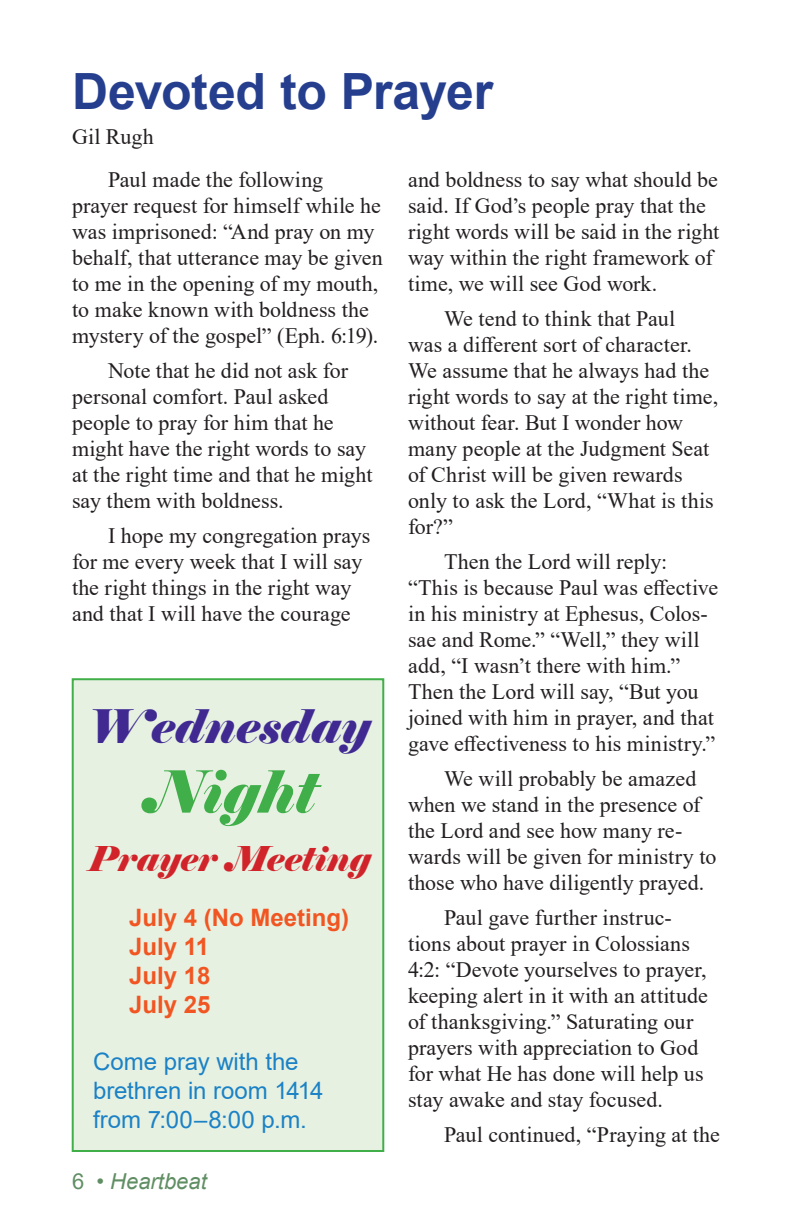
<style>
.page{position:relative;width:792px;height:1224px;background:#fff}
.page>*{position:absolute;margin:0;border:0;box-sizing:border-box;transform-origin:0 0}
.t1{font:italic 58px "Elephant";letter-spacing:-.01em;color:#40ae49}
.t2{font:700 50px "Arial";letter-spacing:-.005em;color:#253f8e}
.t3{font:italic 46px "Elephant";color:#402a92}
.t4{font:italic 34px "Elephant";letter-spacing:.005em;color:#d1232a}
.t5{font:24px/28.8px "Arial";letter-spacing:-.005em;color:#1b82c5}
.t6{font:700 24px "Arial";color:#f15622}
.Text{font:22px/26px "Times New Roman";color:#231f20}
.t7{font:italic 22px "Arial";color:#608e63}
.bulletin_text{font:22px "Times New Roman";letter-spacing:.005em;color:#231f20}
.s1{font-style:normal}
</style>
<div class="page">
<div style="left:72px;top:678px;width:312px;height:474px;background:#e7f1e2;border:2px solid #40ae49"></div>
<p class="t2" style="left:72px;top:57px;width:423px">Devoted to Prayer</p>
<p class="bulletin_text" style="left:72px;top:122px;width:83px">Gil Rugh</p>
<p class="Text" style="left:72px;top:166px;width:312px;text-indent:36px">Paul made the following prayer request for himself while he was imprisoned: “And pray on my behalf, that utterance may be given to me in the opening of my mouth, to make known with boldness the mystery of the gospel” (Eph. 6:19).</p>
<p class="Text" style="left:72px;top:357px;width:302px;text-indent:36px">Note that he did not ask for personal comfort. Paul asked people to pray for him that he might have the right words to say at the right time and that he might say them with boldness.</p>
<p class="Text" style="left:72px;top:522px;width:300px;text-indent:36px">I hope my congregation prays for me every week that I will say the right things in the right way and that I will have the courage</p>
<p class="Text" style="left:408px;top:166px;width:313px">and boldness to say what should be said. If God’s people pray that the right words will be said in the right way within the right framework of time, we will see God work.</p>
<p class="Text" style="left:408px;top:305px;width:312px;text-indent:36px">We tend to think that Paul<br>was a different sort of character.<br>We assume that he always had the right words to say at the right time, without fear. But I wonder how many people at the Judgment Seat of Christ will be given rewards only to ask the Lord, “What is this for?”</p>
<p class="Text" style="left:408px;top:548px;width:312px;text-indent:36px">Then the Lord will reply: “This is because Paul was effective in his ministry at Ephesus, Colos&shy;sae and Rome.” “Well,” they will add, “I wasn’t there with him.”<br>Then the Lord will say, “But you joined with him in prayer, and that gave effectiveness to his ministry.”</p>
<p class="Text" style="left:408px;top:765px;width:310px;text-indent:36px">We will probably be amazed when we stand in the presence of the Lord and see how many re&shy;wards will be given for ministry to those who have diligently prayed.</p>
<p class="Text" style="left:408px;top:904px;width:301px;text-indent:36px">Paul gave further instruc&shy;tions about prayer in Colossians<br>4:2: “Devote yourselves to prayer, keeping alert in it with an attitude of thanksgiving.” Saturating our prayers with appreciation to God for what He has done will help us stay awake and stay focused.</p>
<p class="Text" style="left:444px;top:1121px;width:277px">Paul continued, “Praying at the</p>
<p class="t3" style="left:89px;top:698px;width:284px">Wednesday</p>
<p class="t1" style="left:143px;top:756px;width:174px">Night</p>
<p class="t4" style="left:88px;top:838px;width:284px">Prayer Meeting</p>
<p class="t6" style="left:129px;top:901px;width:222px">July 4 (No Meeting)</p>
<p class="t6" style="left:129px;top:930px;width:82px">July 11</p>
<p class="t6" style="left:129px;top:958px;width:83px">July 18</p>
<p class="t6" style="left:129px;top:987px;width:83px">July 25</p>
<p class="t5" style="left:93px;top:1047px;width:232px">Come pray with the brethren in room 1414 from 7:00–8:00 p.m.</p>
<p class="t7" style="left:72px;top:1167px;width:136px"><span class="s1">6 •</span> Heartbeat</p>
</div>
